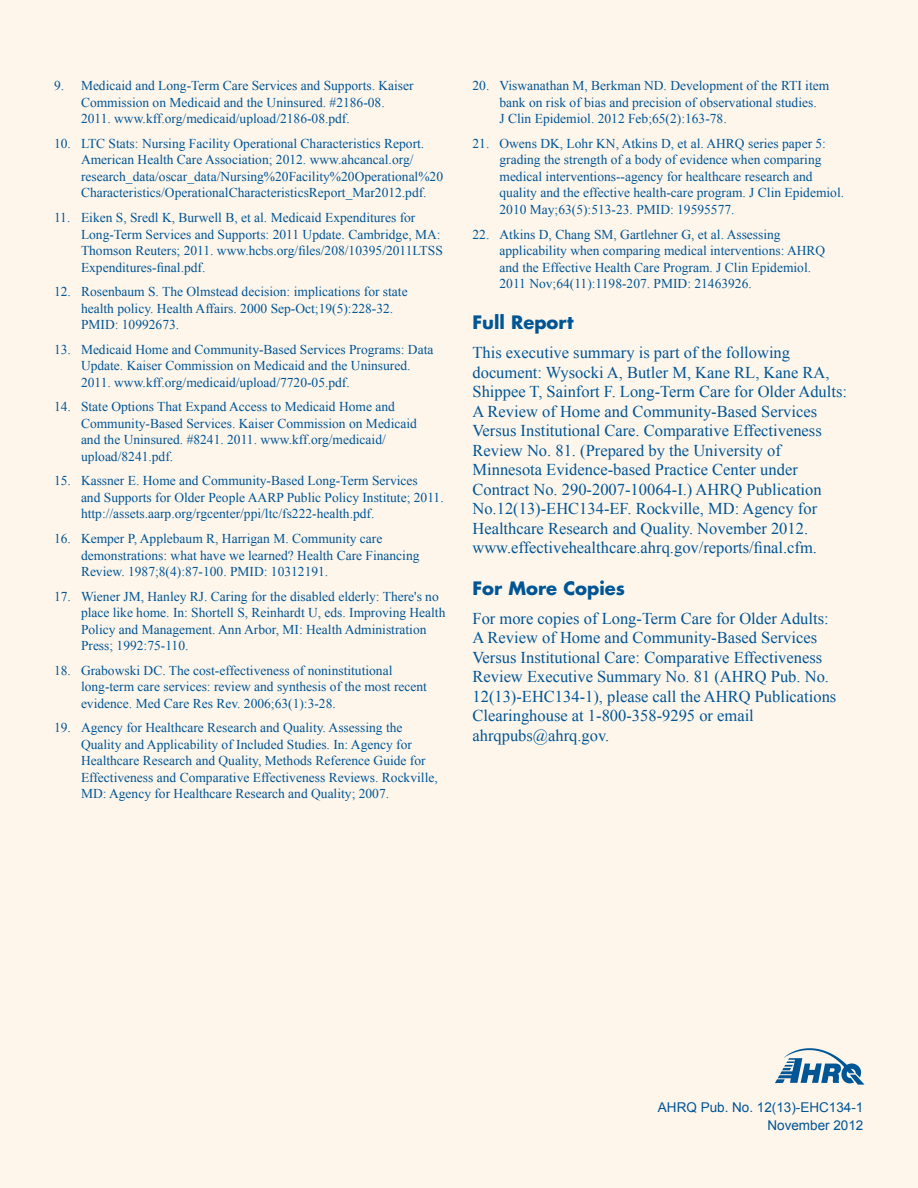
<style>
.page{position:relative;width:918px;height:1188px;background:#fff}
.page>*{position:absolute;margin:0;border:0;box-sizing:border-box;transform-origin:0 0}
.Head_Level_1{font:700 18px "Futura Std";color:#005595}
.Text{font:16.5px/19.5px "Times New Roman";color:#005595}
.Reference{font:13.5px/16.5px "Times New Roman";color:#005595}
.Text-2{font:13.5px "Arial";color:#005595}
</style>
<div class="page">
<div style="left:904px;top:0;width:14px;height:1188px;background:#fef6eb"></div>
<div style="left:0;top:0;width:917px;height:1188px;background:#fef6eb"></div>
<img style="left:775px;top:1048px;width:90px;height:37px">
<p class="Reference" style="left:81px;top:77px;width:334px;text-indent:-27px">9. Medicaid and Long-Term Care Services and Supports. Kaiser<br>Commission on Medicaid and the Uninsured. #2186-08.<br>2011. www.kff.org/medicaid/upload/2186-08.pdf.</p>
<p class="Reference" style="left:81px;top:135px;width:364px;text-indent:-27px">10. LTC Stats: Nursing Facility Operational Characteristics Report.<br>American Health Care Association; 2012. www.ahcancal.org/ research_data/oscar_data/Nursing%20Facility%20Operational%20<br>Characteristics/OperationalCharacteristicsReport_Mar2012.pdf.</p>
<p class="Reference" style="left:81px;top:209px;width:363px;text-indent:-27px">11. Eiken S, Sredl K, Burwell B, et al. Medicaid Expenditures for Long-Term Services and Supports: 2011 Update. Cambridge, MA:<br>Thomson Reuters; 2011. www.hcbs.org/files/208/10395/2011LTSS Expenditures-final.pdf.</p>
<p class="Reference" style="left:81px;top:283px;width:328px;text-indent:-27px">12. Rosenbaum S. The Olmstead decision: implications for state health policy. Health Affairs. 2000 Sep-Oct;19(5):228-32.<br>PMID: 10992673.</p>
<p class="Reference" style="left:81px;top:341px;width:354px;text-indent:-27px">13. Medicaid Home and Community-Based Services Programs: Data<br>Update. Kaiser Commission on Medicaid and the Uninsured.<br>2011. www.kff.org/medicaid/upload/7720-05.pdf.</p>
<p class="Reference" style="left:81px;top:398px;width:337px;text-indent:-27px">14. State Options That Expand Access to Medicaid Home and Community-Based Services. Kaiser Commission on Medicaid and the Uninsured. #8241. 2011. www.kff.org/medicaid/ upload/8241.pdf.</p>
<p class="Reference" style="left:81px;top:472px;width:364px;text-indent:-27px">15. Kassner E. Home and Community-Based Long-Term Services<br>and Supports for Older People AARP Public Policy Institute; 2011. http://assets.aarp.org/rgcenter/ppi/ltc/fs222-health.pdf.</p>
<p class="Reference" style="left:81px;top:530px;width:340px;text-indent:-27px">16. Kemper P, Applebaum R, Harrigan M. Community care demonstrations: what have we learned? Health Care Financing<br>Review. 1987;8(4):87-100. PMID: 10312191.</p>
<p class="Reference" style="left:81px;top:588px;width:366px;text-indent:-27px">17. Wiener JM, Hanley RJ. Caring for the disabled elderly: There's no place like home. In: Shortell S, Reinhardt U, eds. Improving Health Policy and Management. Ann Arbor, MI: Health Administration Press; 1992:75-110.</p>
<p class="Reference" style="left:81px;top:662px;width:348px;text-indent:-27px">18. Grabowski DC. The cost-effectiveness of noninstitutional long-term care services: review and synthesis of the most recent evidence. Med Care Res Rev. 2006;63(1):3-28.</p>
<p class="Reference" style="left:81px;top:719px;width:358px;text-indent:-27px">19. Agency for Healthcare Research and Quality. Assessing the Quality and Applicability of Included Studies. In: Agency for Healthcare Research and Quality, Methods Reference Guide for Effectiveness and Comparative Effectiveness Reviews. Rockville, MD: Agency for Healthcare Research and Quality; 2007.</p>
<p class="Reference" style="left:500px;top:77px;width:331px;text-indent:-27px">20. Viswanathan M, Berkman ND. Development of the RTI item bank on risk of bias and precision of observational studies.<br>J Clin Epidemiol. 2012 Feb;65(2):163-78.</p>
<p class="Reference" style="left:500px;top:135px;width:346px;text-indent:-27px">21. Owens DK, Lohr KN, Atkins D, et al. AHRQ series paper 5: grading the strength of a body of evidence when comparing medical interventions--agency for healthcare research and quality and the effective health-care program. J Clin Epidemiol.<br>2010 May;63(5):513-23. PMID: 19595577.</p>
<p class="Reference" style="left:500px;top:226px;width:327px;text-indent:-27px">22. Atkins D, Chang SM, Gartlehner G, et al. Assessing applicability when comparing medical interventions: AHRQ and the Effective Health Care Program. J Clin Epidemiol.<br>2011 Nov;64(11):1198-207. PMID: 21463926.</p>
<p class="Head_Level_1" style="left:472px;top:311px;width:103px">Full Report</p>
<p class="Text" style="left:472px;top:343px;width:376px">This executive summary is part of the following document: Wysocki A, Butler M, Kane RL, Kane RA, Shippee T, Sainfort F. Long-Term Care for Older Adults:<br>A Review of Home and Community-Based Services Versus Institutional Care. Comparative Effectiveness Review No. 81. (Prepared by the University of Minnesota Evidence-based Practice Center under Contract No. 290-2007-10064-I.) AHRQ Publication No.12(13)-EHC134-EF. Rockville, MD: Agency for Healthcare Research and Quality. November 2012. www.effectivehealthcare.ahrq.gov/reports/final.cfm.</p>
<p class="Head_Level_1" style="left:472px;top:576px;width:154px">For More Copies</p>
<p class="Text" style="left:472px;top:608px;width:365px">For more copies of Long-Term Care for Older Adults:<br>A Review of Home and Community-Based Services Versus Institutional Care: Comparative Effectiveness Review Executive Summary No. 81 (AHRQ Pub. No.<br>12(13)-EHC134-1), please call the AHRQ Publications Clearinghouse at 1-800-358-9295 or email ahrqpubs@ahrq.gov.</p>
<p class="Text-2" style="left:658px;top:1099px;width:207px">AHRQ Pub. No. 12(13)-EHC134-1</p>
<p class="Text-2" style="left:767px;top:1116px;width:98px">November 2012</p>
</div>
